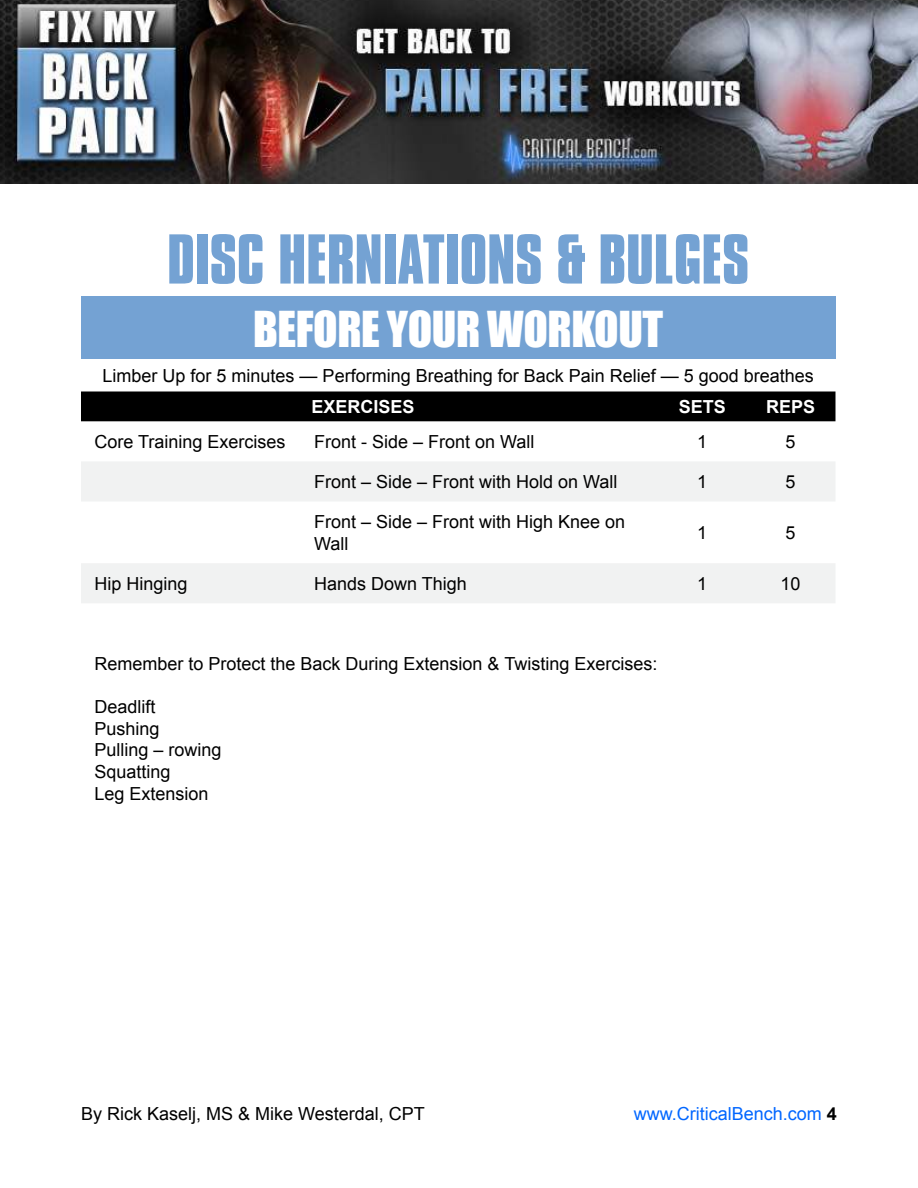
<style>
.page{position:relative;width:918px;height:1188px;background:#fff}
.page>*{position:absolute;margin:0;border:0;box-sizing:border-box;transform-origin:0 0}
.t1{font:700 60.6px "Compacta BT";color:#74a2d3}
.t2{font:45.45px "Impact";letter-spacing:-.01em;color:#fff}
.t3{font:18px/21.6px "Arial";color:#000}
.t4{font:18px "Arial";color:#06f}
.t5{font:700 18px "Arial";color:#fff}
.s1{font-weight:700;color:#000}
</style>
<div class="page">
<img style="left:0;top:0;width:918px;height:184px">
<div style="left:81px;top:296px;width:755px;height:63px;background:#74a2d3"></div>
<div style="left:81px;top:392px;width:755px;height:29px;background:#000"></div>
<svg style="left:81px;top:462px;width:754px;height:141px;fill:#f1f2f2"></svg>
<h1 class="t1" style="left:167px;top:227px;width:584px">DISC HERNIATIONS &amp; BULGES</h1>
<h2 class="t2" style="left:253px;top:304px;width:412px">BEFORE YOUR WORKOUT</h2>
<p class="t3" style="left:103px;top:366px;width:713px">Limber Up for 5 minutes — Performing Breathing for Back Pain Relief — 5 good breathes</p>
<p class="t5" style="left:312px;top:396px;width:105px">EXERCISES</p>
<p class="t5" style="left:679px;top:396px;width:49px">SETS</p>
<p class="t5" style="left:766px;top:396px;width:51px">REPS</p>
<p class="t3" style="left:94px;top:432px;width:193px">Core Training Exercises</p>
<p class="t3" style="left:314px;top:432px;width:222px">Front - Side – Front on Wall</p>
<p class="t3" style="left:697px;top:432px;width:12px">1</p>
<p class="t3" style="left:785px;top:432px;width:12px">5</p>
<p class="t3" style="left:314px;top:473px;width:305px">Front – Side – Front with Hold on Wall</p>
<p class="t3" style="left:697px;top:473px;width:12px">1</p>
<p class="t3" style="left:785px;top:473px;width:12px">5</p>
<p class="t3" style="left:314px;top:513px;width:313px">Front – Side – Front with High Knee on<br>Wall</p>
<p class="t3" style="left:697px;top:523px;width:12px">1</p>
<p class="t3" style="left:785px;top:523px;width:12px">5</p>
<p class="t3" style="left:94px;top:574px;width:95px">Hip Hinging</p>
<p class="t3" style="left:314px;top:574px;width:154px">Hands Down Thigh</p>
<p class="t3" style="left:697px;top:574px;width:12px">1</p>
<p class="t3" style="left:780px;top:574px;width:22px">10</p>
<p class="t3" style="left:94px;top:655px;width:564px">Remember to Protect the Back During Extension &amp; Twisting Exercises:</p>
<p class="t3" style="left:94px;top:698px;width:129px">Deadlift<br>Pushing<br>Pulling – rowing<br>Squatting<br>Leg Extension</p>
<p class="t3" style="left:81px;top:1105px;width:345px">By Rick Kaselj, MS &amp; Mike Westerdal, CPT</p>
<p class="t4" style="left:634px;top:1107px;width:205px">www.CriticalBench.com <span class="s1">4</span></p>
</div>
